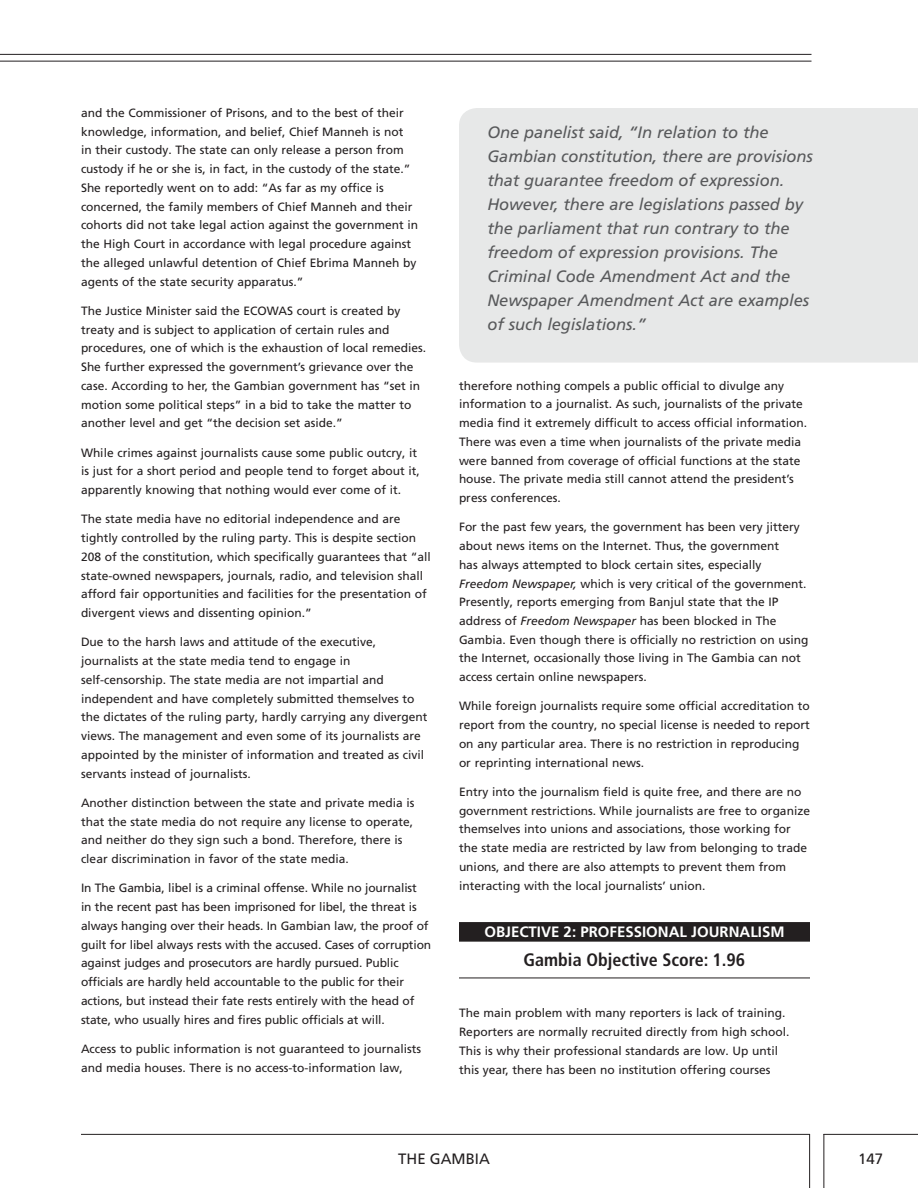
<style>
.page{position:relative;width:918px;height:1188px;background:#fff}
.page>*{position:absolute;margin:0;border:0;box-sizing:border-box;transform-origin:0 0}
.t1{font:700 condensed 18px "Frutiger";color:#231f20}
.t2{font:italic 16.5px/24px "Frutiger LT Pro";letter-spacing:-.005em;color:#58595b}
.t3{font:700 15px "Frutiger LT Pro";color:#fff}
.t4{font:15px "Frutiger LT Pro";color:#231f20}
.t5{font:12px/18.8px "Frutiger LT Pro";color:#231f20}
.s1{font-style:italic}
</style>
<div class="page">
<hr style="left:81px;top:1134px;width:729px;height:1px;background:#231f20">
<hr style="left:809px;top:1134px;width:1px;height:54px;background:#231f20">
<hr style="left:823px;top:1134px;width:1px;height:54px;background:#231f20">
<hr style="left:823px;top:1134px;width:95px;height:1px;background:#231f20">
<hr style="left:0;top:61px;width:812px;height:1px;background:#231f20">
<hr style="left:0;top:54px;width:812px;height:1px;background:#231f20">
<div style="left:459px;top:922px;width:351px;height:15px;background:#231f20"></div>
<div style="left:459px;top:936px;width:351px;height:6px;background:#231f20"></div>
<hr style="left:459px;top:978px;width:351px;height:1px;background:#231f20">
<div style="left:459px;top:108px;width:459px;height:255px;background:#e7e8e8"></div>
<p class="t5" style="left:81px;top:104px;width:339px">and the Commissioner of Prisons, and to the best of their knowledge, information, and belief, Chief Manneh is not<br>in their custody. The state can only release a person from custody if he or she is, in fact, in the custody of the state.” She reportedly went on to add: “As far as my office is concerned, the family members of Chief Manneh and their cohorts did not take legal action against the government in the High Court in accordance with legal procedure against the alleged unlawful detention of Chief Ebrima Manneh by agents of the state security apparatus.”</p>
<p class="t5" style="left:81px;top:301px;width:347px">The Justice Minister said the ECOWAS court is created by treaty and is subject to application of certain rules and procedures, one of which is the exhaustion of local remedies.<br>She further expressed the government’s grievance over the case. According to her, the Gambian government has “set in motion some political steps” in a bid to take the matter to another level and get “the decision set aside.”</p>
<p class="t5" style="left:81px;top:443px;width:340px">While crimes against journalists cause some public outcry, it is just for a short period and people tend to forget about it, apparently knowing that nothing would ever come of it.</p>
<p class="t5" style="left:81px;top:510px;width:351px">The state media have no editorial independence and are tightly controlled by the ruling party. This is despite section 208 of the constitution, which specifically guarantees that “all state-owned newspapers, journals, radio, and television shall afford fair opportunities and facilities for the presentation of divergent views and dissenting opinion.”</p>
<p class="t5" style="left:81px;top:633px;width:348px">Due to the harsh laws and attitude of the executive, journalists at the state media tend to engage in self-censorship. The state media are not impartial and independent and have completely submitted themselves to the dictates of the ruling party, hardly carrying any divergent views. The management and even some of its journalists are appointed by the minister of information and treated as civil servants instead of journalists.</p>
<p class="t5" style="left:81px;top:793px;width:335px">Another distinction between the state and private media is that the state media do not require any license to operate, and neither do they sign such a bond. Therefore, there is clear discrimination in favor of the state media.</p>
<p class="t5" style="left:81px;top:879px;width:352px">In The Gambia, libel is a criminal offense. While no journalist<br>in the recent past has been imprisoned for libel, the threat is always hanging over their heads. In Gambian law, the proof of guilt for libel always rests with the accused. Cases of corruption against judges and prosecutors are hardly pursued. Public officials are hardly held accountable to the public for their actions, but instead their fate rests entirely with the head of state, who usually hires and fires public officials at will.</p>
<p class="t5" style="left:81px;top:1039px;width:342px">Access to public information is not guaranteed to journalists and media houses. There is no access-to-information law,</p>
<p class="t2" style="left:488px;top:121px;width:327px">One panelist said, “In relation to the Gambian constitution, there are provisions that guarantee freedom of expression.<br>However, there are legislations passed by the parliament that run contrary to the freedom of expression provisions. The Criminal Code Amendment Act and the Newspaper Amendment Act are examples of such legislations.”</p>
<p class="t5" style="left:459px;top:376px;width:350px">therefore nothing compels a public official to divulge any information to a journalist. As such, journalists of the private media find it extremely difficult to access official information.<br>There was even a time when journalists of the private media were banned from coverage of official functions at the state house. The private media still cannot attend the president’s press conferences.</p>
<p class="t5" style="left:459px;top:518px;width:351px">For the past few years, the government has been very jittery about news items on the Internet. Thus, the government<br>has always attempted to block certain sites, especially <span class="s1">Freedom Newspaper,</span> which is very critical of the government.<br>Presently, reports emerging from Banjul state that the IP address of <span class="s1">Freedom Newspaper</span> has been blocked in The Gambia. Even though there is officially no restriction on using the Internet, occasionally those living in The Gambia can not access certain online newspapers.</p>
<p class="t5" style="left:459px;top:697px;width:352px">While foreign journalists require some official accreditation to report from the country, no special license is needed to report on any particular area. There is no restriction in reproducing or reprinting international news.</p>
<p class="t5" style="left:459px;top:783px;width:353px">Entry into the journalism field is quite free, and there are no government restrictions. While journalists are free to organize themselves into unions and associations, those working for the state media are restricted by law from belonging to trade unions, and there are also attempts to prevent them from interacting with the local journalists’ union.</p>
<p class="t3" style="left:484px;top:923px;width:21px">OBJECTIVE</p>
<p class="t3" style="left:564px;top:923px;width:35px">2: PROFESSIONAL</p>
<p class="t3" style="left:691px;top:923px;width:17px">JOURNALISM</p>
<h1 class="t1" style="left:524px;top:949px;width:223px">Gambia Objective Score: 1.96</h1>
<p class="t5" style="left:459px;top:1004px;width:332px">The main problem with many reporters is lack of training.<br>Reporters are normally recruited directly from high school.<br>This is why their professional standards are low. Up until this year, there has been no institution offering courses</p>
<p class="t4" style="left:398px;top:1150px;width:54px">The Gambia</p>
<p class="t4" style="left:858px;top:1150px;width:27px">147</p>
</div>
